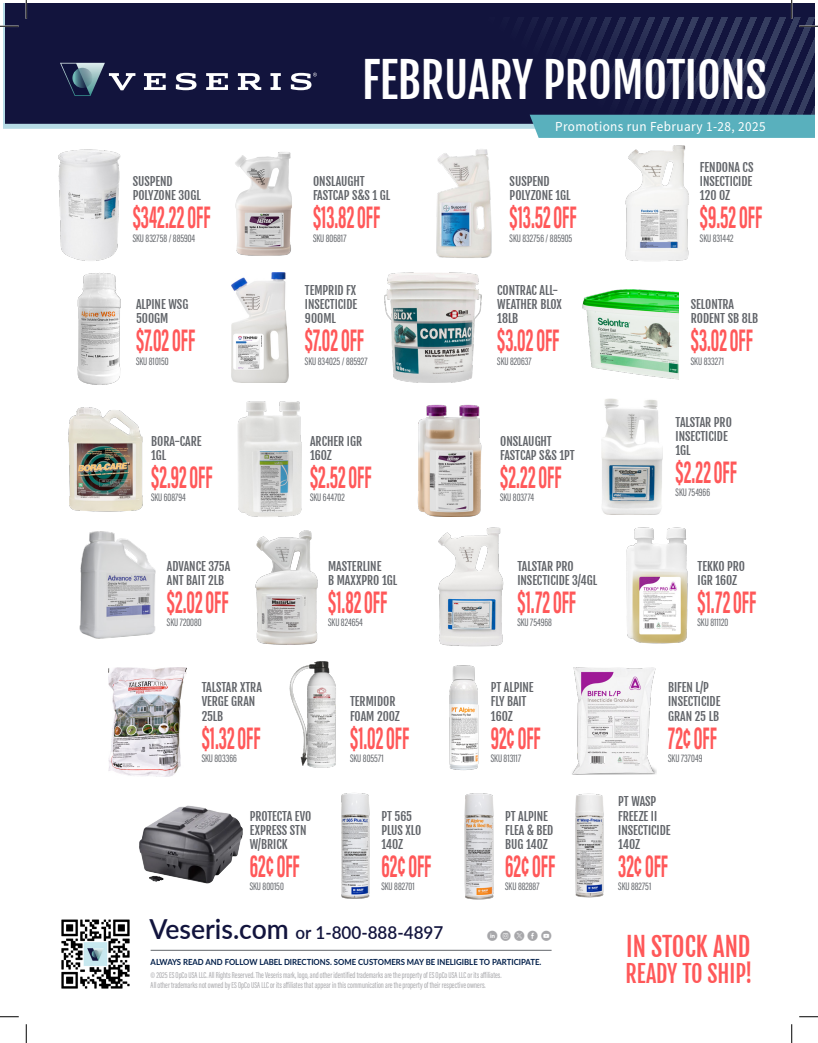
<style>
.page{position:relative;width:818px;height:1043px;background:#fff}
.page>*{position:absolute;margin:0;border:0;box-sizing:border-box;transform-origin:0 0}
.t1{font:47.5px "Fjalla One";letter-spacing:-.005em;color:#fff;scale:.96 1}
.Price{font:700 32.12px "Acumin Pro Extra Cond";color:#ff5859;scale:.7 1}
.t2{font:26.25px "Fjalla One";color:#ff5859;scale:.93 1}
.t3{font:23.75px "Fjalla One";color:#ff5859;scale:.93 1}
.t4{font:600 17.75px "Lato";color:#12143d;scale:.96 1}
.t5{font:13.75px "Source Sans Pro";letter-spacing:.03em;color:#fff;scale:.96 1}
.Name{font:11.88px/14.2px "Fjalla One";color:#62656a}
.Name-2{font:11.25px "Acumin Pro Extra Cond";color:#62656a}
.t6{font:10px "Social Media Circled";letter-spacing:.3em;color:#a7a7aa}
.t7{font:8.75px/10.5px "Acumin Pro Extra Cond";color:#a7a7aa}
.t8{font:700 8.5px "Lato";color:#001e49;scale:.92 1}
.s1{font-size:27.62px}
</style>
<div class="page">
<div style="left:4px;top:4px;width:412px;height:125px;background:#12143d"></div>
<svg style="left:144px;top:73px;width:22px;height:17px"></svg>
<svg style="left:176px;top:73px;width:20px;height:17px"></svg>
<svg style="left:206px;top:73px;width:22px;height:17px"></svg>
<svg style="left:238px;top:73px;width:23px;height:17px"></svg>
<svg style="left:270px;top:73px;width:11px;height:17px"></svg>
<svg style="left:60px;top:63px;width:75px;height:33px;background:#3c4463"></svg>
<svg style="left:72px;top:68px;width:21px;height:20px"></svg>
<svg style="left:291px;top:73px;width:26px;height:17px"></svg>
<img style="left:61px;top:919px;width:69px;height:70px">
<hr style="left:151px;top:950px;width:400px;height:1px;background:#62656a">
<img style="left:58px;top:149px;width:63px;height:112px">
<img style="left:235px;top:152px;width:57px;height:104px">
<img style="left:436px;top:149px;width:56px;height:109px">
<img style="left:625px;top:145px;width:64px;height:116px">
<img style="left:77px;top:273px;width:44px;height:112px">
<img style="left:232px;top:272px;width:56px;height:110px">
<img style="left:384px;top:272px;width:97px;height:110px">
<img style="left:582px;top:289px;width:96px;height:91px">
<img style="left:68px;top:407px;width:75px;height:105px">
<img style="left:237px;top:401px;width:65px;height:116px">
<img style="left:417px;top:404px;width:65px;height:113px">
<img style="left:601px;top:399px;width:61px;height:115px">
<img style="left:79px;top:531px;width:77px;height:108px">
<img style="left:255px;top:530px;width:63px;height:115px">
<img style="left:438px;top:527px;width:66px;height:119px">
<img style="left:626px;top:527px;width:62px;height:117px">
<img style="left:109px;top:667px;width:77px;height:110px">
<img style="left:289px;top:661px;width:47px;height:107px">
<img style="left:572px;top:667px;width:84px;height:107px">
<img style="left:449px;top:665px;width:30px;height:105px">
<img style="left:464px;top:793px;width:30px;height:107px">
<img style="left:139px;top:805px;width:104px;height:79px">
<img style="left:341px;top:793px;width:29px;height:106px">
<img style="left:575px;top:793px;width:29px;height:105px">
<svg style="left:0;top:25px;width:19px;height:2px"></svg>
<svg style="left:0;top:1016px;width:19px;height:1px"></svg>
<svg style="left:799px;top:1016px;width:19px;height:1px"></svg>
<svg style="left:25px;top:0;width:2px;height:19px"></svg>
<svg style="left:25px;top:1024px;width:2px;height:18px"></svg>
<svg style="left:416px;top:0;width:402px;height:138px;background:#2c395c"></svg>
<svg style="left:791px;top:1024px;width:1px;height:18px"></svg>
<p class="Name" style="left:133px;top:175px;width:70px">SUSPEND<br>POLYZONE 30GL</p>
<p class="Price" style="left:133px;top:198px;width:113px">$342.22 OFF</p>
<p class="Name-2" style="left:133px;top:231px;width:64px">SKU 832758 / 885904</p>
<p class="Name" style="left:136px;top:298px;width:54px">ALPINE WSG<br>500GM</p>
<p class="Price" style="left:136px;top:320px;width:86px">$7.02 OFF</p>
<p class="Name-2" style="left:136px;top:354px;width:34px">SKU 810150</p>
<p class="Name" style="left:151px;top:435px;width:52px">BORA-CARE<br>1GL</p>
<p class="Price" style="left:151px;top:457px;width:89px">$2.92 OFF</p>
<p class="Name-2" style="left:151px;top:491px;width:36px">SKU 608794</p>
<p class="Name" style="left:167px;top:559px;width:65px">ADVANCE 375A<br>ANT BAIT 2LB</p>
<p class="Price" style="left:167px;top:582px;width:90px">$2.02 OFF</p>
<p class="Name-2" style="left:167px;top:615px;width:36px">SKU 720080</p>
<p class="Name" style="left:202px;top:681px;width:62px">TALSTAR XTRA<br>VERGE GRAN<br>25LB</p>
<p class="Price" style="left:202px;top:718px;width:86px">$1.32 OFF</p>
<p class="Name-2" style="left:202px;top:751px;width:37px">SKU 803366</p>
<h1 class="t1" style="left:362px;top:55px;width:422px">FEBRUARY PROMOTIONS</h1>
<p class="t5" style="left:555px;top:117px;width:221px">Promotions run February 1-28, 2025</p>
<p class="Name" style="left:313px;top:175px;width:79px">ONSLAUGHT<br>FASTCAP S&amp;S 1 GL</p>
<p class="Price" style="left:313px;top:198px;width:97px">$13.82 OFF</p>
<p class="Name-2" style="left:313px;top:231px;width:35px">SKU 806817</p>
<p class="Name" style="left:305px;top:283px;width:54px;text-align:justify">TEMPRID FX INSECTICIDE 900ML</p>
<p class="Price" style="left:305px;top:320px;width:86px">$7.02 OFF</p>
<p class="Name-2" style="left:305px;top:354px;width:64px">SKU 834025 / 885927</p>
<p class="Name" style="left:310px;top:435px;width:54px">ARCHER IGR<br>16OZ</p>
<p class="Price" style="left:310px;top:457px;width:89px">$2.52 OFF</p>
<p class="Name-2" style="left:310px;top:491px;width:36px">SKU 644702</p>
<p class="Name" style="left:328px;top:559px;width:71px">MASTERLINE<br>B MAXXPRO 1GL</p>
<p class="Price" style="left:328px;top:582px;width:86px">$1.82 OFF</p>
<p class="Name-2" style="left:328px;top:615px;width:36px">SKU 824654</p>
<p class="Name" style="left:350px;top:695px;width:51px">TERMIDOR<br>FOAM 20OZ</p>
<p class="Price" style="left:350px;top:718px;width:86px">$1.02 OFF</p>
<p class="Name-2" style="left:350px;top:751px;width:35px">SKU 805571</p>
<p class="Name" style="left:509px;top:175px;width:62px">SUSPEND<br>POLYZONE 1GL</p>
<p class="Price" style="left:509px;top:198px;width:97px">$13.52 OFF</p>
<p class="Name-2" style="left:509px;top:231px;width:64px">SKU 832756 / 885905</p>
<p class="Name" style="left:497px;top:283px;width:66px">CONTRAC ALL-<br>WEATHER BLOX<br>18LB</p>
<p class="Price" style="left:497px;top:320px;width:90px">$3.02 OFF</p>
<p class="Name-2" style="left:497px;top:354px;width:36px">SKU 820637</p>
<p class="Name" style="left:500px;top:435px;width:76px">ONSLAUGHT<br>FASTCAP S&amp;S 1PT</p>
<p class="Price" style="left:500px;top:457px;width:89px">$2.22 OFF</p>
<p class="Name-2" style="left:500px;top:491px;width:35px">SKU 803774</p>
<p class="Name" style="left:517px;top:559px;width:81px">TALSTAR PRO<br>INSECTICIDE 3/4GL</p>
<p class="Price" style="left:517px;top:582px;width:85px">$1.72 OFF</p>
<p class="Name-2" style="left:517px;top:615px;width:36px">SKU 754968</p>
<p class="Name" style="left:491px;top:681px;width:44px">PT ALPINE<br>FLY BAIT<br>16OZ</p>
<p class="Price" style="left:491px;top:718px;width:73px">92¢ OFF</p>
<p class="Name-2" style="left:491px;top:751px;width:32px">SKU 813117</p>
<p class="Name" style="left:700px;top:161px;width:55px;text-align:justify">FENDONA CS INSECTICIDE 120 OZ</p>
<p class="Price" style="left:700px;top:198px;width:90px">$9.52 OFF</p>
<p class="Name-2" style="left:700px;top:231px;width:35px">SKU 831442</p>
<p class="Name" style="left:690px;top:298px;width:69px">SELONTRA<br>RODENT SB 8LB</p>
<p class="Price" style="left:690px;top:320px;width:90px">$3.02 OFF</p>
<p class="Name-2" style="left:690px;top:354px;width:35px">SKU 833271</p>
<p class="Name" style="left:675px;top:415px;width:58px">TALSTAR PRO<br>INSECTICIDE<br>1GL</p>
<p class="Price" style="left:675px;top:452px;width:89px">$2.22 OFF</p>
<p class="Name-2" style="left:675px;top:486px;width:36px">SKU 754966</p>
<p class="Name" style="left:697px;top:559px;width:49px">TEKKO PRO<br>IGR 16OZ</p>
<p class="Price" style="left:697px;top:582px;width:85px">$1.72 OFF</p>
<p class="Name-2" style="left:697px;top:615px;width:32px">SKU 811120</p>
<p class="Name" style="left:668px;top:681px;width:54px">BIFEN L/P<br>INSECTICIDE<br>GRAN 25 LB</p>
<p class="Price" style="left:668px;top:718px;width:71px">72¢ OFF</p>
<p class="Name-2" style="left:668px;top:751px;width:36px">SKU 737049</p>
<p class="Name" style="left:250px;top:809px;width:63px">PROTECTA EVO<br>EXPRESS STN<br>W/BRICK</p>
<p class="Price" style="left:250px;top:846px;width:73px">62¢ OFF</p>
<p class="Name-2" style="left:250px;top:879px;width:36px">SKU 800150</p>
<p class="Name" style="left:381px;top:809px;width:41px">PT 565<br>PLUS XLO<br>14OZ</p>
<p class="Price" style="left:381px;top:846px;width:73px">62¢ OFF</p>
<p class="Name-2" style="left:381px;top:879px;width:35px">SKU 882701</p>
<h3 class="t4" style="left:149px;top:919px;width:308px"><span class="s1">Veseris.com</span> or 1-800-888-4897</h3>
<p class="Name" style="left:505px;top:809px;width:50px">PT ALPINE<br>FLEA &amp; BED<br>BUG 14OZ</p>
<p class="Price" style="left:505px;top:846px;width:73px">62¢ OFF</p>
<p class="Name-2" style="left:505px;top:879px;width:36px">SKU 882887</p>
<p class="t6" style="left:487px;top:930px;width:66px">CQDEM</p>
<p class="t8" style="left:151px;top:955px;width:426px">ALWAYS READ AND FOLLOW LABEL DIRECTIONS. SOME CUSTOMERS MAY BE INELIGIBLE TO PARTICIPATE.</p>
<p class="t7" style="left:151px;top:969px;width:352px">© 2025 ES OpCo USA LLC. All Rights Reserved. The Veseris mark, logo, and other identified trademarks are the property of ES OpCo USA LLC or its affiliates.<br>All other trademarks not owned by ES OpCo USA LLC or its affiliates that appear in this communication are the property of their respective owners.</p>
<p class="Name" style="left:618px;top:795px;width:54px">PT WASP<br>FREEZE II<br>INSECTICIDE<br>14OZ</p>
<p class="Price" style="left:618px;top:846px;width:73px">32¢ OFF</p>
<p class="Name-2" style="left:618px;top:879px;width:35px">SKU 882751</p>
<h3 class="t2" style="left:626px;top:932px;width:135px">IN STOCK AND</h3>
<h3 class="t3" style="left:625px;top:961px;width:138px">READY TO SHIP!</h3>
</div>
